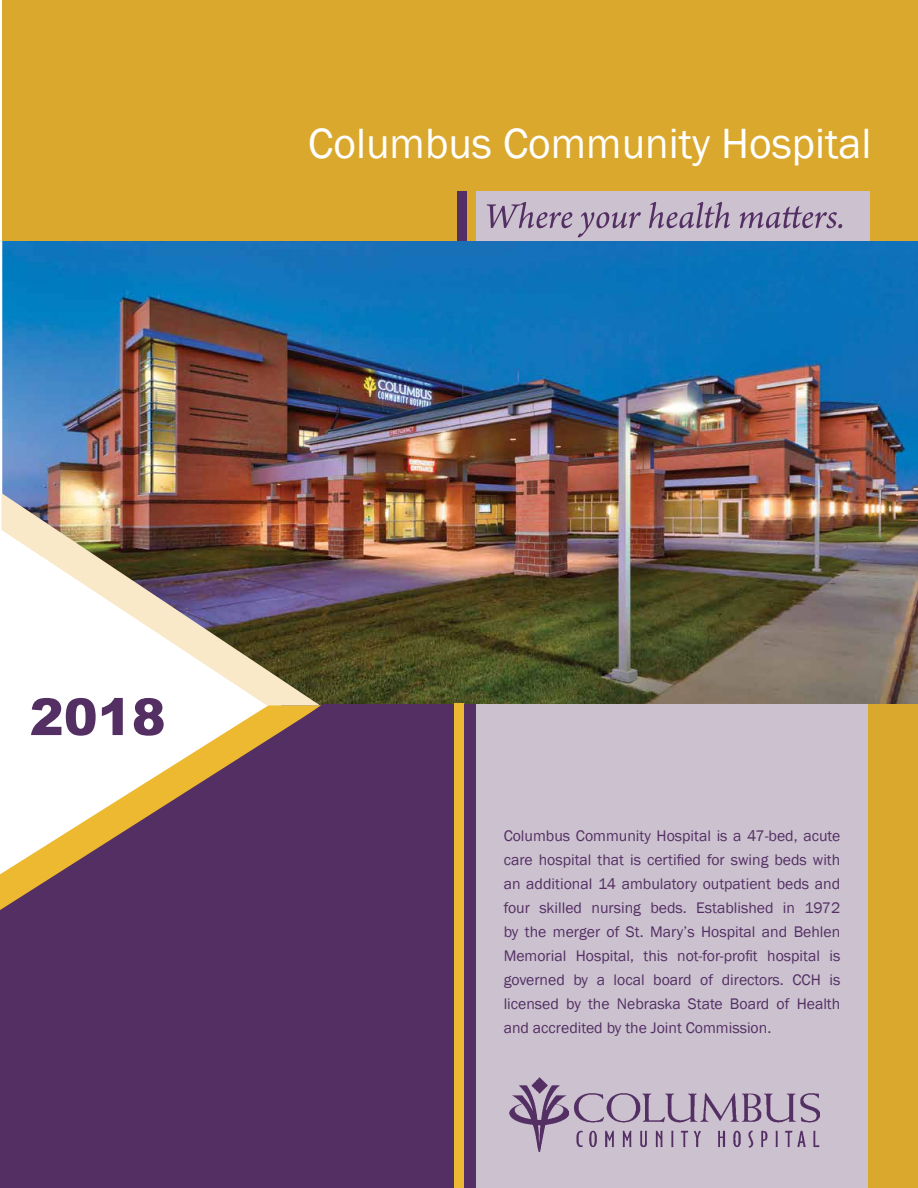
<style>
.page{position:relative;width:918px;height:1188px;background:#fff}
.page>*{position:absolute;margin:0;border:0;box-sizing:border-box;transform-origin:0 0}
.t1{font:900 51px "Arial";color:#542f63}
.t2{font:43.5px "Franklin Gothic";color:#fff}
.t3{font:15.75px/24px "Franklin Gothic";color:#542f63;text-align:justify}
</style>
<div class="page">
<img style="left:2px;top:241px;width:916px;height:463px">
<div style="left:0;top:704px;width:918px;height:484px;background:#542f63"></div>
<div style="left:2px;top:0;width:916px;height:241px;background:#daa82d"></div>
<div style="left:476px;top:192px;width:393px;height:49px;background:#cbc1cf"></div>
<div style="left:457px;top:192px;width:10px;height:49px;background:#542f63"></div>
<svg style="left:487px;top:202px;width:355px;height:35px"></svg>
<svg style="left:0;top:705px;width:328px;height:346px;fill:#542f63"></svg>
<img style="left:1px;top:493px;width:319px;height:212px">
<div style="left:868px;top:705px;width:50px;height:483px;background:#daa82d"></div>
<div style="left:476px;top:705px;width:392px;height:483px;background:#cbc1cf"></div>
<img style="left:574px;top:1093px;width:245px;height:55px">
<img style="left:509px;top:1077px;width:59px;height:75px">
<div style="left:454px;top:704px;width:10px;height:484px;background:#edb930"></div>
<h2 class="t2" style="left:308px;top:117px;width:565px">Columbus Community Hospital</h2>
<h1 class="t1" style="left:30px;top:680px;width:138px">2018</h1>
<p class="t3" style="left:504px;top:825px;width:338px">Columbus Community Hospital is a 47-bed, acute care hospital that is certified for swing beds with an additional 14 ambulatory outpatient beds and four skilled nursing beds. Established in 1972 by the merger of St. Mary’s Hospital and Behlen Memorial Hospital, this not-for-profit hospital is governed by a local board of directors. CCH is licensed by the Nebraska State Board of Health and accredited by the Joint Commission.</p>
</div>
